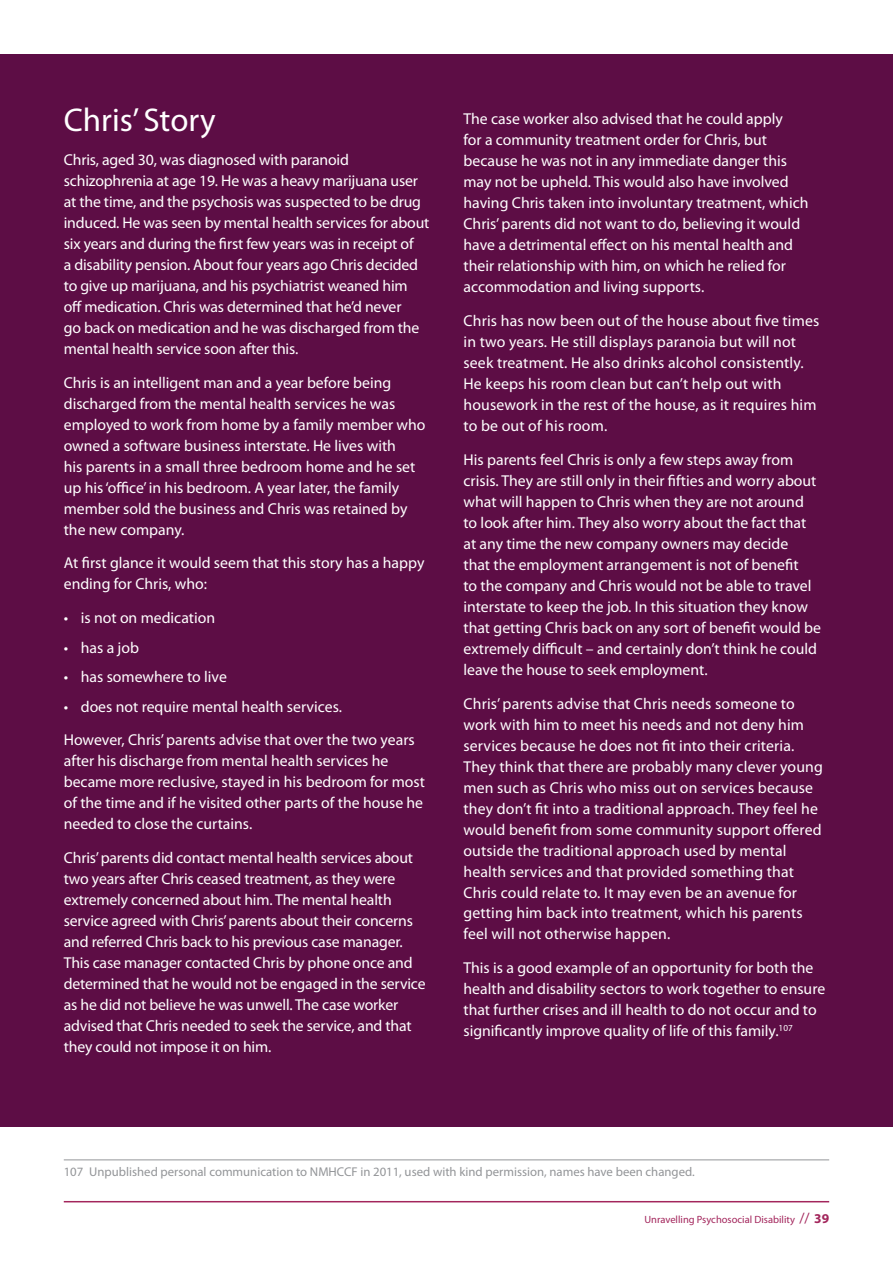
<style>
.page{position:relative;width:893px;height:1263px;background:#fff}
.page>*{position:absolute;margin:0;border:0;box-sizing:border-box;transform-origin:0 0}
.t1{font:33px "Myriad Pro";color:#fff}
.t2{font:15.75px/21px "Myriad Pro";color:#fff}
.t3{font:12.75px "Myriad Pro";color:#939598}
.t4{font:10.5px "Myriad Pro";color:#a3265c}
.s1{font-size:15px}
.s2{font-weight:700;font-size:13.5px}
</style>
<div class="page">
<hr style="left:64px;top:1201px;width:765px;height:1px;background:#a3265c">
<div style="left:0;top:54px;width:893px;height:1073px;background:#5d0d45"></div>
<hr style="left:64px;top:1159px;width:765px;height:1px;background:#939598">
<h1 class="t1" style="left:64px;top:102px;width:153px">Chris’ Story</h1>
<p class="t2" style="left:64px;top:149px;width:367px">Chris, aged 30, was diagnosed with paranoid schizophrenia at age 19. He was a heavy marijuana user at the time, and the psychosis was suspected to be drug induced. He was seen by mental health services for about six years and during the first few years was in receipt of<br>a disability pension. About four years ago Chris decided to give up marijuana, and his psychiatrist weaned him off medication. Chris was determined that he’d never<br>go back on medication and he was discharged from the mental health service soon after this.</p>
<p class="t2" style="left:64px;top:372px;width:363px">Chris is an intelligent man and a year before being discharged from the mental health services he was employed to work from home by a family member who owned a software business interstate. He lives with<br>his parents in a small three bedroom home and he set up his ‘office’ in his bedroom. A year later, the family member sold the business and Chris was retained by the new company.</p>
<p class="t2" style="left:64px;top:553px;width:362px">At first glance it would seem that this story has a happy ending for Chris, who:</p>
<p class="t2" style="left:64px;top:608px;width:153px">• is not on medication</p>
<p class="t2" style="left:64px;top:637px;width:77px">• has a job</p>
<p class="t2" style="left:64px;top:667px;width:165px">• has somewhere to live</p>
<p class="t2" style="left:64px;top:690px;width:352px;line-height:33.8px">• does not require mental health services.<br>However, Chris’ parents advise that over the two years</p>
<p class="t2" style="left:64px;top:751px;width:363px">after his discharge from mental health services he became more reclusive, stayed in his bedroom for most of the time and if he visited other parts of the house he needed to close the curtains.</p>
<p class="t2" style="left:64px;top:847px;width:363px">Chris’ parents did contact mental health services about two years after Chris ceased treatment, as they were extremely concerned about him. The mental health service agreed with Chris’ parents about their concerns and referred Chris back to his previous case manager.<br>This case manager contacted Chris by phone once and determined that he would not be engaged in the service as he did not believe he was unwell. The case worker advised that Chris needed to seek the service, and that they could not impose it on him.</p>
<p class="t2" style="left:463px;top:109px;width:346px">The case worker also advised that he could apply<br>for a community treatment order for Chris, but because he was not in any immediate danger this may not be upheld. This would also have involved having Chris taken into involuntary treatment, which Chris’ parents did not want to do, believing it would have a detrimental effect on his mental health and their relationship with him, on which he relied for accommodation and living supports.</p>
<p class="t2" style="left:463px;top:311px;width:357px">Chris has now been out of the house about five times in two years. He still displays paranoia but will not seek treatment. He also drinks alcohol consistently.<br>He keeps his room clean but can’t help out with housework in the rest of the house, as it requires him to be out of his room.</p>
<p class="t2" style="left:463px;top:449px;width:359px">His parents feel Chris is only a few steps away from crisis. They are still only in their fifties and worry about what will happen to Chris when they are not around to look after him. They also worry about the fact that at any time the new company owners may decide<br>that the employment arrangement is not of benefit<br>to the company and Chris would not be able to travel interstate to keep the job. In this situation they know that getting Chris back on any sort of benefit would be extremely difficult – and certainly don’t think he could leave the house to seek employment.</p>
<p class="t2" style="left:463px;top:693px;width:361px">Chris’ parents advise that Chris needs someone to work with him to meet his needs and not deny him services because he does not fit into their criteria.<br>They think that there are probably many clever young men such as Chris who miss out on services because they don’t fit into a traditional approach. They feel he would benefit from some community support offered outside the traditional approach used by mental health services and that provided something that Chris could relate to. It may even be an avenue for getting him back into treatment, which his parents feel will not otherwise happen.</p>
<p class="t2" style="left:463px;top:958px;width:363px">This is a good example of an opportunity for both the health and disability sectors to work together to ensure that further crises and ill health to do not occur and to significantly improve quality of life of this family.<sup>107</sup></p>
<p class="t3" style="left:64px;top:1165px;width:632px">107 Unpublished personal communication to NMHCCF in 2011, used with kind permission, names have been changed.</p>
<p class="t4" style="left:644px;top:1213px;width:186px">Unravelling Psychosocial Disability <span class="s1">//</span> <span class="s2">39</span></p>
</div>
